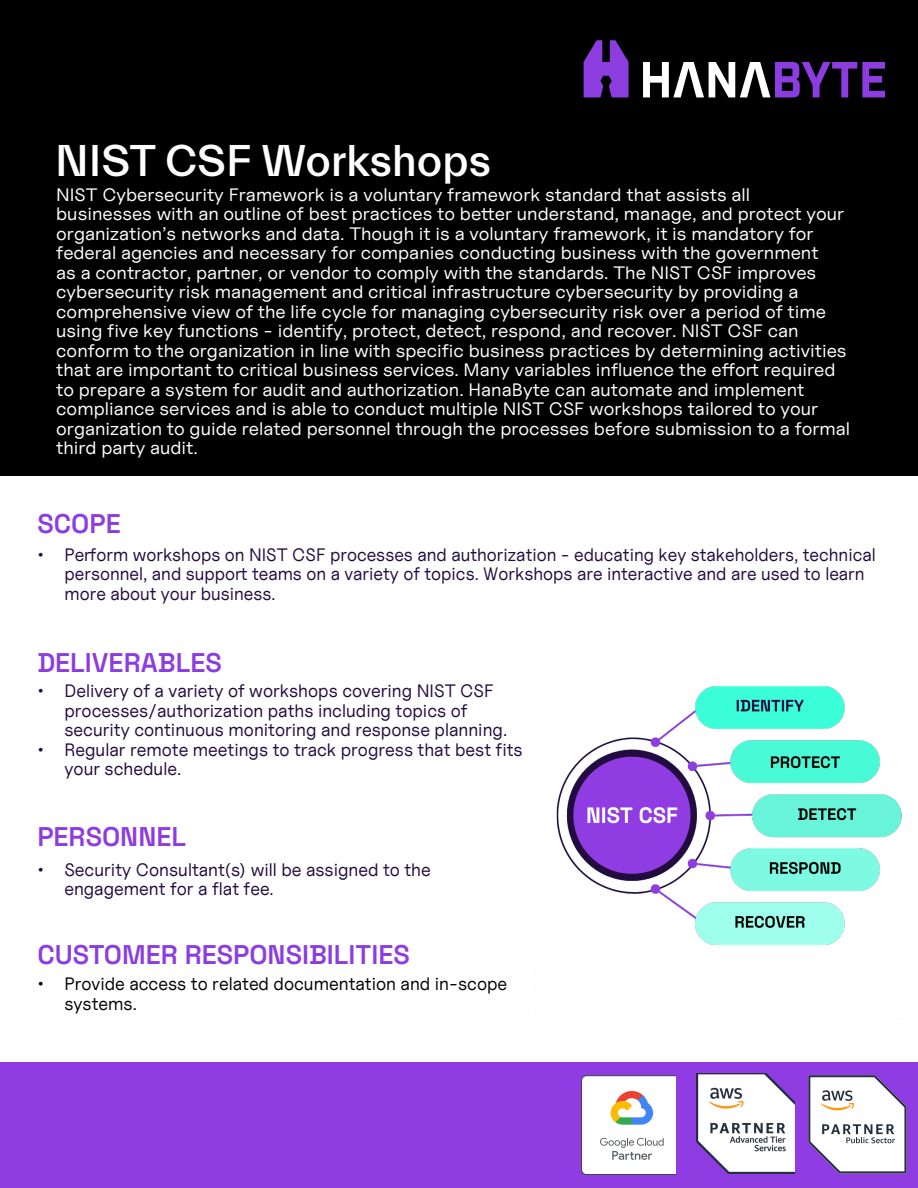
<style>
.page{position:relative;width:918px;height:1188px;background:#fff}
.page>*{position:absolute;margin:0;border:0;box-sizing:border-box;transform-origin:0 0}
.t1{font:500 45px "Everett";color:#fff}
.t2{font:600 27px "Space Grotesk";color:#8c3de0}
.t3{font:600 27px "Space Grotesk";color:#8c3ce0}
.t4{font:18px/19.5px "Uncut Sans";color:#fff;scale:1.06 1}
.t5{font:18px/19.5px "Uncut Sans";color:#220b3f}
.t6{font:18px/19.5px "Uncut Sans";color:#000}
</style>
<div class="page">
<div style="left:0;top:0;width:918px;height:475px;background:#000"></div>
<svg style="left:584px;top:40px;width:45px;height:57px"></svg>
<svg style="left:643px;top:62px;width:242px;height:35px"></svg>
<img style="left:556px;top:686px;width:346px;height:260px">
<div style="left:0;top:1063px;width:918px;height:125px;background:#8f3de3"></div>
<svg style="left:808px;top:1075px;width:99px;height:98px;background:#d7cfe1"></svg>
<img style="left:697px;top:1074px;width:97px;height:99px">
<svg style="left:581px;top:1075px;width:94px;height:100px;background:#e8e7e6"></svg>
<p class="t1" style="left:55px;top:136px;width:438px">NIST CSF Workshops</p>
<p class="t4" style="left:56px;top:185px;width:751px">NIST Cybersecurity Framework is a voluntary framework standard that assists all businesses with an outline of best practices to better understand, manage, and protect your organization’s networks and data. Though it is a voluntary framework, it is mandatory for federal agencies and necessary for companies conducting business with the government<br>as a contractor, partner, or vendor to comply with the standards. The NIST CSF improves cybersecurity risk management and critical infrastructure cybersecurity by providing a comprehensive view of the life cycle for managing cybersecurity risk over a period of time using five key functions - identify, protect, detect, respond, and recover. NIST CSF can conform to the organization in line with specific business practices by determining activities that are important to critical business services. Many variables influence the effort required to prepare a system for audit and authorization. HanaByte can automate and implement compliance services and is able to conduct multiple NIST CSF workshops tailored to your organization to guide related personnel through the processes before submission to a formal third party audit.</p>
<p class="t2" style="left:37px;top:504px;width:85px">SCOPE</p>
<p class="t5" style="left:64px;top:544px;width:813px;text-indent:-27px">• Perform workshops on NIST CSF processes and authorization - educating key stakeholders, technical personnel, and support teams on a variety of topics. Workshops are interactive and are used to learn more about your business.</p>
<p class="t3" style="left:37px;top:642px;width:186px">DELIVERABLES</p>
<p class="t5" style="left:64px;top:681px;width:444px;text-indent:-27px">• Delivery of a variety of workshops covering NIST CSF processes/authorization paths including topics of security continuous monitoring and response planning.</p>
<p class="t5" style="left:64px;top:740px;width:460px;text-indent:-27px">• Regular remote meetings to track progress that best fits your schedule.</p>
<p class="t3" style="left:37px;top:817px;width:150px">PERSONNEL</p>
<p class="t5" style="left:64px;top:859px;width:368px;text-indent:-27px">• Security Consultant(s) will be assigned to the engagement for a flat fee.</p>
<p class="t2" style="left:37px;top:935px;width:374px">CUSTOMER RESPONSIBILITIES</p>
<p class="t6" style="left:64px;top:974px;width:444px;text-indent:-27px">• Provide access to related documentation and in-scope systems.</p>
</div>
